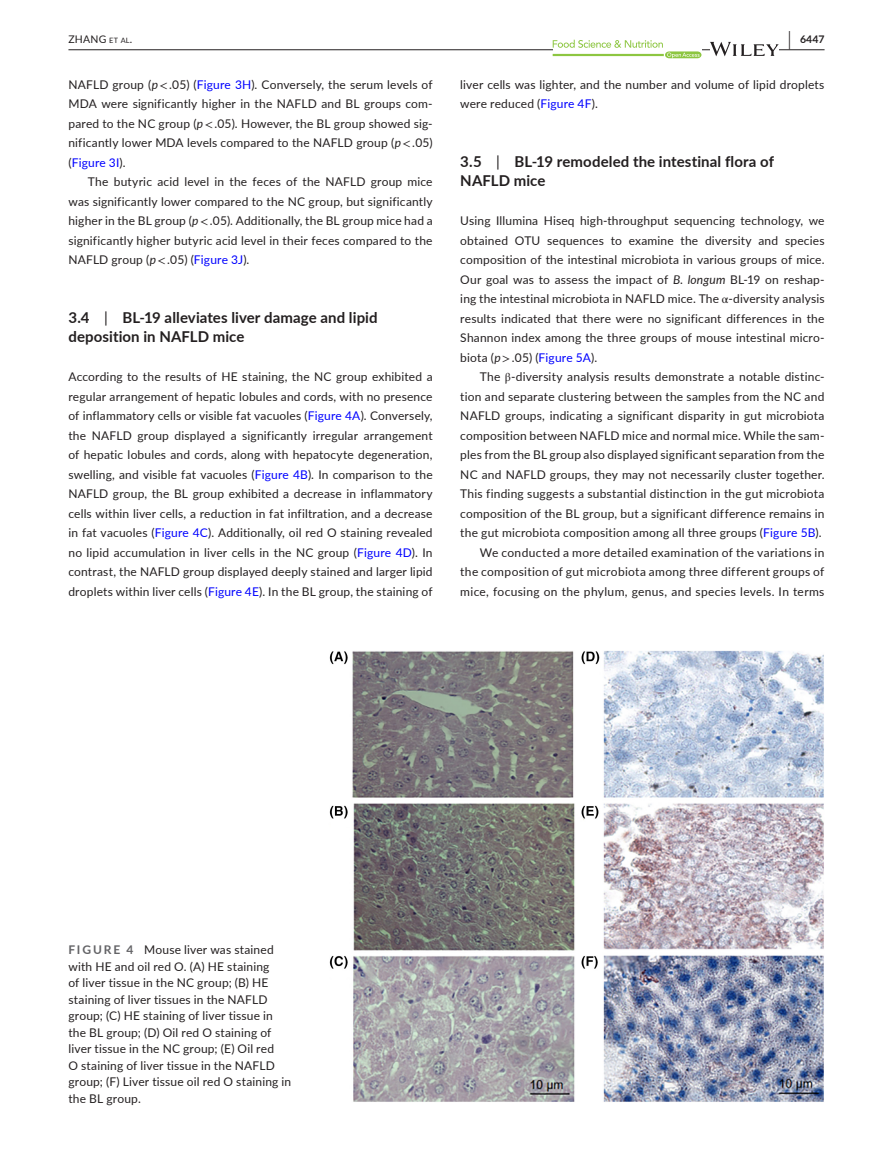
<style>
.page{position:relative;width:893px;height:1174px;background:#fff}
.page>*{position:absolute;margin:0;border:0;box-sizing:border-box;transform-origin:0 0}
.t1{font:700 15px/19.5px "Lato";letter-spacing:.005em;color:#231f20}
.t2{font:12px/19.5px "Lato";letter-spacing:.015em;color:#231f20;text-align:justify}
.t3{font:10.5px "Lato";letter-spacing:.025em;color:#231f20}
.t4{font:700 10.5px "Lato";color:#231f20}
.s1{font-size:7.35px}
.s2{font-size:19.5px}
.s3{font-style:italic}
.s4{font-family:"STIX"}
.s5{color:#00f}
.s6{font-weight:400}
.s7{font-weight:700;color:#636366}
</style>
<div class="page">
<hr style="left:68px;top:49px;width:756px;height:1px;background:#231f20">
<svg style="left:553px;top:40px;width:148px;height:18px"></svg>
<svg style="left:710px;top:42px;width:69px;height:14px"></svg>
<img style="left:329px;top:650px;width:495px;height:452px">
<p class="t3" style="left:68px;top:31px;width:65px">ZHANG <span class="s1">et al</span>.</p>
<p class="t4" style="left:789px;top:31px;width:37px"><span class="s2">|</span> 6447</p>
<p class="t2" style="left:68px;top:74px;width:366px">NAFLD group (<span class="s3">p</span><span class="s4">&lt;</span> .05) (<span class="s5">Figure 3H</span>). Conversely, the serum levels of MDA were significantly higher in the NAFLD and BL groups com&shy;pared to the NC group (<span class="s3">p</span><span class="s4">&lt;</span> .05). However, the BL group showed sig&shy;nificantly lower MDA levels compared to the NAFLD group (<span class="s3">p</span><span class="s4">&lt;</span> .05) (<span class="s5">Figure 3I</span>).</p>
<p class="t2" style="left:68px;top:171px;width:366px;text-indent:20px">The butyric acid level in the feces of the NAFLD group mice was significantly lower compared to the NC group, but significantly higher in the BL group (<span class="s3">p</span><span class="s4">&lt;</span> .05). Additionally, the BL group mice had a significantly higher butyric acid level in their feces compared to the NAFLD group (<span class="s3">p</span><span class="s4">&lt;</span> .05) (<span class="s5">Figure 3J</span>).</p>
<p class="t2" style="left:460px;top:74px;width:366px">liver cells was lighter, and the number and volume of lipid droplets were reduced (<span class="s5">Figure 4F</span>).</p>
<p class="t1" style="left:460px;top:151px;width:315px">3.5 <span class="s6">|</span> BL-19 remodeled the intestinal flora of<br>NAFLD mice</p>
<p class="t2" style="left:460px;top:210px;width:366px">Using Illumina Hiseq high-throughput sequencing technology, we obtained OTU sequences to examine the diversity and species composition of the intestinal microbiota in various groups of mice.<br>Our goal was to assess the impact of <span class="s3">B. longum</span> BL-19 on reshap&shy;ing the intestinal microbiota in NAFLD mice. The <span class="s4">α</span>-diversity analysis results indicated that there were no significant differences in the Shannon index among the three groups of mouse intestinal micro&shy;biota (<span class="s3">p</span><span class="s4">&gt;</span> .05) (<span class="s5">Figure 5A</span>).</p>
<p class="t2" style="left:460px;top:366px;width:366px;text-align:right">The <span class="s4">β</span>-diversity analysis results demonstrate a notable distinc&shy;tion and separate clustering between the samples from the NC and NAFLD groups, indicating a significant disparity in gut microbiota composition between NAFLD mice and normal mice. While the sam&shy;ples from the BL group also displayed significant separation from the NC and NAFLD groups, they may not necessarily cluster together.<br>This finding suggests a substantial distinction in the gut microbiota composition of the BL group, but a significant difference remains in the gut microbiota composition among all three groups (<span class="s5">Figure 5B</span>).<br>We conducted a more detailed examination of the variations in the composition of gut microbiota among three different groups of mice, focusing on the phylum, genus, and species levels. In terms</p>
<p class="t1" style="left:68px;top:307px;width:311px">3.4 <span class="s6">|</span> BL-19 alleviates liver damage and lipid deposition in NAFLD mice</p>
<p class="t2" style="left:68px;top:366px;width:366px">According to the results of HE staining, the NC group exhibited a regular arrangement of hepatic lobules and cords, with no presence of inflammatory cells or visible fat vacuoles (<span class="s5">Figure 4A</span>). Conversely, the NAFLD group displayed a significantly irregular arrangement of hepatic lobules and cords, along with hepatocyte degeneration, swelling, and visible fat vacuoles (<span class="s5">Figure 4B</span>). In comparison to the NAFLD group, the BL group exhibited a decrease in inflammatory cells within liver cells, a reduction in fat infiltration, and a decrease in fat vacuoles (<span class="s5">Figure 4C</span>). Additionally, oil red O staining revealed no lipid accumulation in liver cells in the NC group (<span class="s5">Figure 4D</span>). In contrast, the NAFLD group displayed deeply stained and larger lipid droplets within liver cells (<span class="s5">Figure 4E</span>). In the BL group, the staining of</p>
<p class="t2" style="left:68px;top:941px;width:224px;line-height:16.5px;text-align:left"><span class="s7">FIGURE 4</span> Mouse liver was stained with HE and oil red O. (A) HE staining<br>of liver tissue in the NC group; (B) HE staining of liver tissues in the NAFLD group; (C) HE staining of liver tissue in the BL group; (D) Oil red O staining of liver tissue in the NC group; (E) Oil red<br>O staining of liver tissue in the NAFLD group; (F) Liver tissue oil red O staining in the BL group.</p>
</div>
